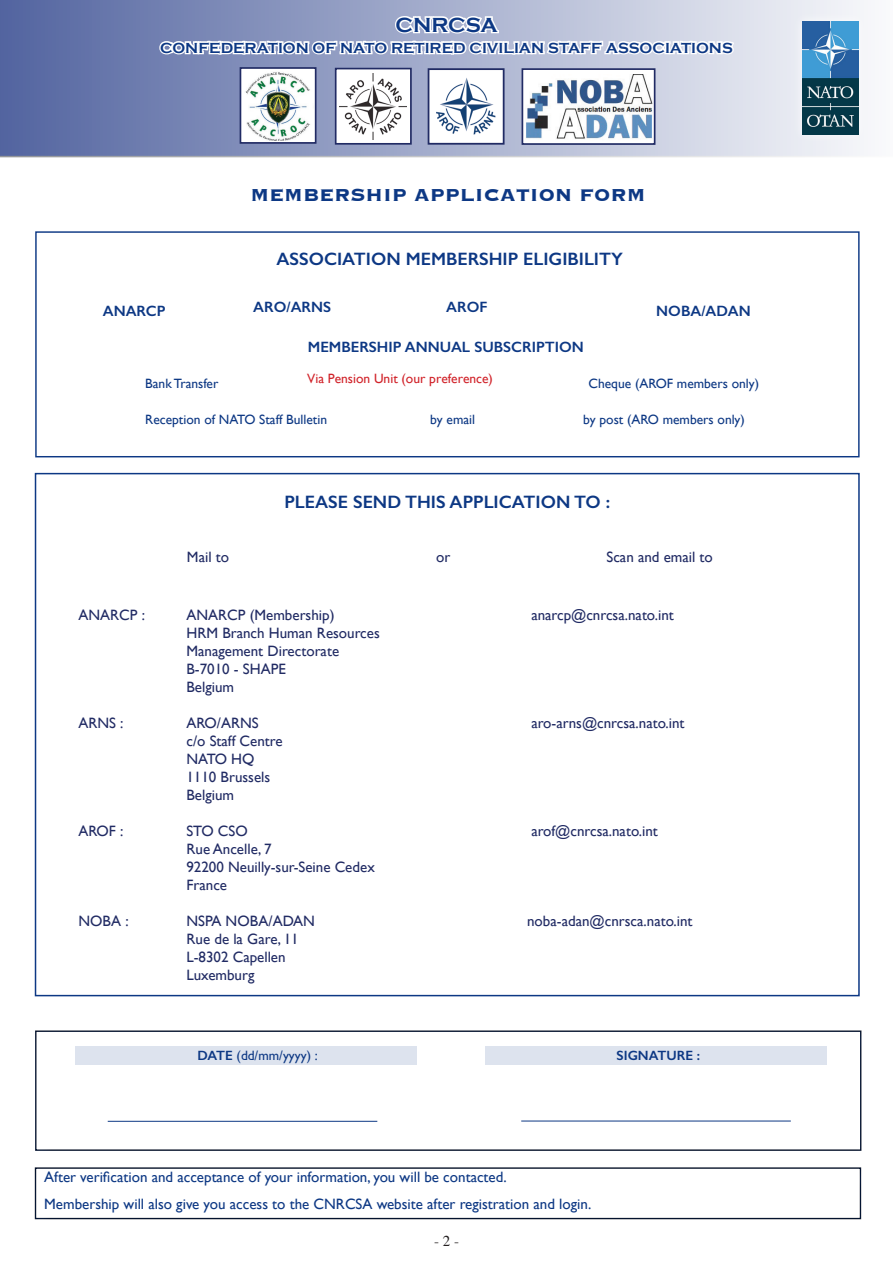
<style>
.page{position:relative;width:893px;height:1263px;background:#fff}
.page>*{position:absolute;margin:0;border:0;box-sizing:border-box;transform-origin:0 0}
.t1{font:700 22.5px "Copperplate";color:#0d3884}
.t2{font:700 21px "Copperplate Gothic";color:#0d3884}
.t3{font:600 18px "Gill Sans";color:#0d3884}
.t4{font:15px/18px "Gill Sans";color:#212b64}
.t5{font:15px/27px "Gill Sans";color:#0d3884}
.t6{font:600 15px "Gill Sans";color:#0d3884}
.t7{font:700 15px "Copperplate Gothic";color:#0d3884}
.t8{font:15px "Times";color:#231f20}
.t9{font:13.5px "Gill Sans";color:#0d3884}
.t10{font:13.5px "Gill Sans";color:#d1232a}
.t11{font:600 13.5px "Gill Sans";color:#0d3884}
.s1{font-weight:600}
</style>
<div class="page">
<svg style="left:0;top:0;width:864px;height:157px;background:#97a1c5"></svg>
<div style="left:792px;top:12px;width:76px;height:132px;background:#f0f1f6"></div>
<img style="left:802px;top:21px;width:56px;height:113px">
<div style="left:35px;top:231px;width:825px;height:226px;border:1px solid #0d3884"></div>
<div style="left:35px;top:1027px;width:828px;height:125px;background:#231f20;opacity:.75"></div>
<hr style="left:521px;top:1121px;width:270px;height:1px;background:#0d3884">
<div style="left:485px;top:1046px;width:341px;height:19px;background:#dde3ee"></div>
<hr style="left:108px;top:1121px;width:269px;height:1px;background:#0d3884">
<svg style="left:157px;top:14px;width:579px;height:43px"></svg>
<svg style="left:240px;top:67px;width:76px;height:77px"></svg>
<div style="left:335px;top:68px;width:77px;height:77px;background:#fff;border:2px solid #212b64"></div>
<img style="left:340px;top:73px;width:66px;height:67px">
<div style="left:522px;top:68px;width:133px;height:77px;background:#fff;border:2px solid #212b64"></div>
<img style="left:526px;top:74px;width:127px;height:66px">
<img style="left:431px;top:71px;width:71px;height:71px">
<div style="left:428px;top:68px;width:77px;height:77px;border:2px solid #212b64"></div>
<img style="left:242px;top:70px;width:71px;height:70px">
<div style="left:34px;top:1164px;width:828px;height:56px;background:#231f20;opacity:.75"></div>
<h2 class="t2" style="left:396px;top:13px;width:103px">CNRCSA</h2>
<p class="t7" style="left:160px;top:39px;width:574px">CONFEDERATION OF NATO RETIRED CIVILIAN STAFF ASSOCIATIONS</p>
<h1 class="t1" style="left:251px;top:180px;width:396px">MEMBERSHIP APPLICATION FORM</h1>
<p class="t3" style="left:276px;top:248px;width:348px">ASSOCIATION MEMBERSHIP ELIGIBILITY</p>
<p class="t6" style="left:253px;top:298px;width:80px">ARO/ARNS</p>
<p class="t6" style="left:446px;top:298px;width:43px">AROF</p>
<p class="t6" style="left:103px;top:302px;width:64px">ANARCP</p>
<p class="t6" style="left:656px;top:302px;width:96px">NOBA/ADAN</p>
<p class="t6" style="left:308px;top:338px;width:278px">MEMBERSHIP ANNUAL SUBSCRIPTION</p>
<p class="t9" style="left:145px;top:375px;width:75px">Bank Transfer</p>
<p class="t9" style="left:588px;top:375px;width:172px">Cheque (AROF members only)</p>
<p class="t9" style="left:145px;top:411px;width:183px">Reception of NATO Staff Bulletin</p>
<p class="t9" style="left:430px;top:411px;width:46px">by email</p>
<p class="t9" style="left:583px;top:411px;width:163px">by post (ARO members only)</p>
<p class="t10" style="left:307px;top:371px;width:187px">Via Pension Unit (our preference)</p>
<p class="t3" style="left:284px;top:491px;width:327px">PLEASE SEND THIS APPLICATION TO :</p>
<p class="t4" style="left:187px;top:548px;width:44px">Mail to</p>
<p class="t4" style="left:436px;top:548px;width:16px">or</p>
<p class="t4" style="left:606px;top:548px;width:108px">Scan and email to</p>
<p class="t4" style="left:78px;top:606px;width:68px">ANARCP :</p>
<p class="t4" style="left:186px;top:606px;width:150px">ANARCP (Membership)</p>
<p class="t4" style="left:531px;top:606px;width:144px">anarcp@cnrcsa.nato.int</p>
<p class="t4" style="left:186px;top:624px;width:195px">HRM Branch Human Resources<br>Management Directorate<br>B-7010 - SHAPE<br>Belgium</p>
<p class="t4" style="left:78px;top:714px;width:47px">ARNS :</p>
<p class="t4" style="left:186px;top:714px;width:74px">ARO/ARNS</p>
<p class="t4" style="left:531px;top:714px;width:155px">aro-arns@cnrcsa.nato.int</p>
<p class="t4" style="left:186px;top:732px;width:98px">c/o Staff Centre<br>NATO HQ<br>1110 Brussels<br>Belgium</p>
<p class="t4" style="left:78px;top:822px;width:46px">AROF :</p>
<p class="t4" style="left:186px;top:822px;width:63px">STO CSO</p>
<p class="t4" style="left:531px;top:822px;width:128px">arof@cnrcsa.nato.int</p>
<p class="t4" style="left:186px;top:840px;width:190px">Rue Ancelle, 7<br>92200 Neuilly-sur-Seine Cedex<br>France</p>
<p class="t4" style="left:78px;top:912px;width:52px">NOBA :</p>
<p class="t4" style="left:186px;top:912px;width:130px">NSPA NOBA/ADAN</p>
<p class="t4" style="left:527px;top:912px;width:167px">noba-adan@cnrsca.nato.int</p>
<p class="t4" style="left:186px;top:930px;width:114px">Rue de la Gare, 11<br>L-8302 Capellen<br>Luxemburg</p>
<p class="t9" style="left:197px;top:1048px;width:122px"><span class="s1">DATE</span> (dd/mm/yyyy) :</p>
<p class="t11" style="left:617px;top:1048px;width:85px">SIGNATURE :</p>
<p class="t5" style="left:44px;top:1163px;width:548px">After verification and acceptance of your information, you will be contacted.<br>Membership will also give you access to the CNRCSA website after registration and login.</p>
<p class="t8" style="left:434px;top:1227px;width:26px">-2 -</p>
</div>
